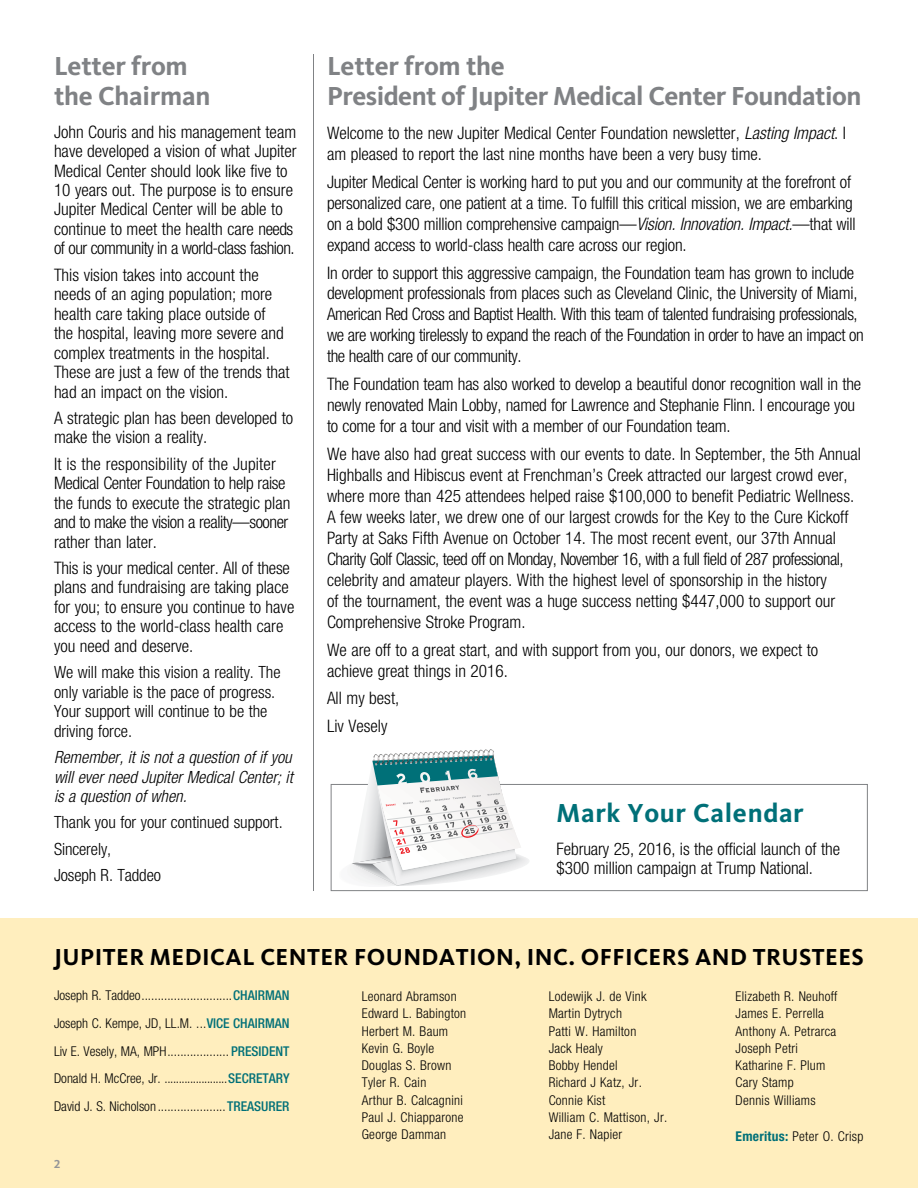
<style>
.page{position:relative;width:918px;height:1188px;background:#fff}
.page>*{position:absolute;margin:0;border:0;box-sizing:border-box;transform-origin:0 0}
.t1{font:700 27px/30px "Kievit OT";letter-spacing:-.02em;color:#808285}
.t2{font:700 27px "Kievit OT";letter-spacing:.025em;color:#007078}
.t3{font:700 24px "Kievit OT";letter-spacing:.02em;color:#000}
.t4{font:300 condensed 17.25px/19.5px "Helvetica Neue LT Std";color:#000}
.t5{font:300 condensed 17.25px/21px "Helvetica Neue LT Std";letter-spacing:-.025em;color:#000}
.t6{font:300 condensed 16.8px/19.5px "Helvetica Neue LT Std";color:#000}
.t7{font:italic 300 condensed 16.8px/19.5px "Helvetica Neue LT Std";color:#000;text-align:justify}
.t8{font:300 condensed 13.5px/17.2px "Helvetica Neue LT Std";letter-spacing:.02em;color:#000}
.t9{font:700 12px "Kievit OT";color:#939598}
.s1{font-style:italic}
.s2{font-weight:500;color:#007078}
.s3{font-weight:700;color:#007078}
</style>
<div class="page">
<div style="left:0;top:918px;width:918px;height:270px;background:#ffeebe"></div>
<div style="left:331px;top:784px;width:537px;height:107px;border:1px solid #808285"></div>
<svg style="left:339px;top:749px;width:191px;height:137px"></svg>
<hr style="left:313px;top:54px;width:1px;height:837px;background:#808285">
<h1 class="t1" style="left:54px;top:50px;width:158px">Letter from the Chairman</h1>
<p class="t4" style="left:54px;top:122px;width:244px">John Couris and his management team have developed a vision of what Jupiter Medical Center should look like five to 10 years out. The purpose is to ensure Jupiter Medical Center will be able to continue to meet the health care needs of our community in a world-class fashion.</p>
<p class="t4" style="left:54px;top:265px;width:237px">This vision takes into account the needs of an aging population; more health care taking place outside of<br>the hospital, leaving more severe and complex treatments in the hospital.<br>These are just a few of the trends that had an impact on the vision.</p>
<p class="t4" style="left:54px;top:408px;width:241px">A strategic plan has been developed to make the vision a reality.</p>
<p class="t4" style="left:54px;top:454px;width:238px">It is the responsibility of the Jupiter Medical Center Foundation to help raise the funds to execute the strategic plan and to make the vision a reality—sooner rather than later.</p>
<p class="t4" style="left:54px;top:558px;width:242px">This is your medical center. All of these plans and fundraising are taking place for you; to ensure you continue to have access to the world-class health care you need and deserve.</p>
<p class="t6" style="left:54px;top:662px;width:228px">We will make this vision a reality. The only variable is the pace of progress.<br>Your support will continue to be the driving force.</p>
<p class="t7" style="left:54px;top:748px;width:240px">Remember, it is not a question of if you will ever need Jupiter Medical Center; it is a question of when.</p>
<p class="t6" style="left:54px;top:809px;width:230px;line-height:26.2px">Thank you for your continued support.<br>Sincerely,<br>Joseph R. Taddeo</p>
<h1 class="t1" style="left:327px;top:50px;width:536px">Letter from the<br>President of Jupiter Medical Center Foundation</h1>
<p class="t4" style="left:327px;top:122px;width:521px;line-height:21px">Welcome to the new Jupiter Medical Center Foundation newsletter, <span class="s1">Lasting Impact</span>. I am pleased to report the last nine months have been a very busy time.</p>
<p class="t4" style="left:327px;top:171px;width:530px;line-height:21px">Jupiter Medical Center is working hard to put you and our community at the forefront of personalized care, one patient at a time. To fulfill this critical mission, we are embarking on a bold $300 million comprehensive campaign—<span class="s1">Vision. Innovation. Impact.</span>—that will expand access to world-class health care across our region.</p>
<p class="t5" style="left:327px;top:262px;width:538px">In order to support this aggressive campaign, the Foundation team has grown to include development professionals from places such as Cleveland Clinic, the University of Miami, American Red Cross and Baptist Health. With this team of talented fundraising professionals, we are working tirelessly to expand the reach of the Foundation in order to have an impact on the health care of our community.</p>
<p class="t4" style="left:327px;top:373px;width:536px;line-height:21px">The Foundation team has also worked to develop a beautiful donor recognition wall in the newly renovated Main Lobby, named for Lawrence and Stephanie Flinn. I encourage you to come for a tour and visit with a member of our Foundation team.</p>
<p class="t4" style="left:327px;top:443px;width:536px;line-height:21px">We have also had great success with our events to date. In September, the 5th Annual Highballs and Hibiscus event at Frenchman’s Creek attracted our largest crowd ever, where more than 425 attendees helped raise $100,000 to benefit Pediatric Wellness.<br>A few weeks later, we drew one of our largest crowds for the Key to the Cure Kickoff Party at Saks Fifth Avenue on October 14. The most recent event, our 37th Annual Charity Golf Classic, teed off on Monday, November 16, with a full field of 287 professional, celebrity and amateur players. With the highest level of sponsorship in the history<br>of the tournament, the event was a huge success netting $447,000 to support our Comprehensive Stroke Program.</p>
<p class="t4" style="left:327px;top:639px;width:493px;line-height:21px">We are off to a great start, and with support from you, our donors, we expect to achieve great things in 2016.</p>
<p class="t4" style="left:327px;top:684px;width:74px;line-height:27.8px">All my best,<br>Liv Vesely</p>
<h1 class="t2" style="left:557px;top:796px;width:249px">Mark Your Calendar</h1>
<p class="t4" style="left:557px;top:839px;width:285px">February 25, 2016, is the official launch of the $300 million campaign at Trump National.</p>
<h2 class="t3" style="left:54px;top:943px;width:172px">Jupiter Medical</h2>
<h2 class="t3" style="left:260px;top:943px;width:160px">Center Foundat</h2>
<h2 class="t3" style="left:469px;top:943px;width:127px">ion, Inc. off</h2>
<h2 class="t3" style="left:625px;top:943px;width:88px">icers and</h2>
<h2 class="t3" style="left:753px;top:943px;width:110px">Trustees</h2>
<p class="t8" style="left:54px;top:981px;width:237px;line-height:27.8px;text-align:justify">Joseph R. Taddeo............................<span class="s2">CHAIRMAN </span>Joseph C. Kempe, JD, LL.M. ...<span class="s2">VICE CHAIRMAN </span>Liv E. Vesely, MA, MPH................... <span class="s2">PRESIDENT </span>Donald H. McCree, Jr. ......................<span class="s2">SECRETARY </span>David J. S. Nicholson .....................<span class="s2">TREASURER</span></p>
<p class="t8" style="left:362px;top:988px;width:106px">Leonard Abramson<br>Edward L. Babington<br>Herbert M. Baum<br>Kevin G. Boyle<br>Douglas S. Brown<br>Tyler R. Cain<br>Arthur B. Calcagnini<br>Paul J. Chiapparone<br>George Damman</p>
<p class="t8" style="left:549px;top:988px;width:120px">Lodewijk J. de Vink<br>Martin Dytrych<br>Patti W. Hamilton<br>Jack Healy<br>Bobby Hendel<br>Richard J Katz, Jr.<br>Connie Kist<br>William C. Mattison, Jr.<br>Jane F. Napier</p>
<p class="t8" style="left:736px;top:988px;width:103px">Elizabeth R. Neuhoff<br>James E. Perrella<br>Anthony A. Petrarca<br>Joseph Petri<br>Katharine F. Plum<br>Cary Stamp<br>Dennis Williams</p>
<p class="t8" style="left:736px;top:1127px;width:129px"><span class="s3">Emeritus:</span> Peter O. Crisp</p>
<p class="t9" style="left:54px;top:1156px;width:8px">2</p>
</div>
